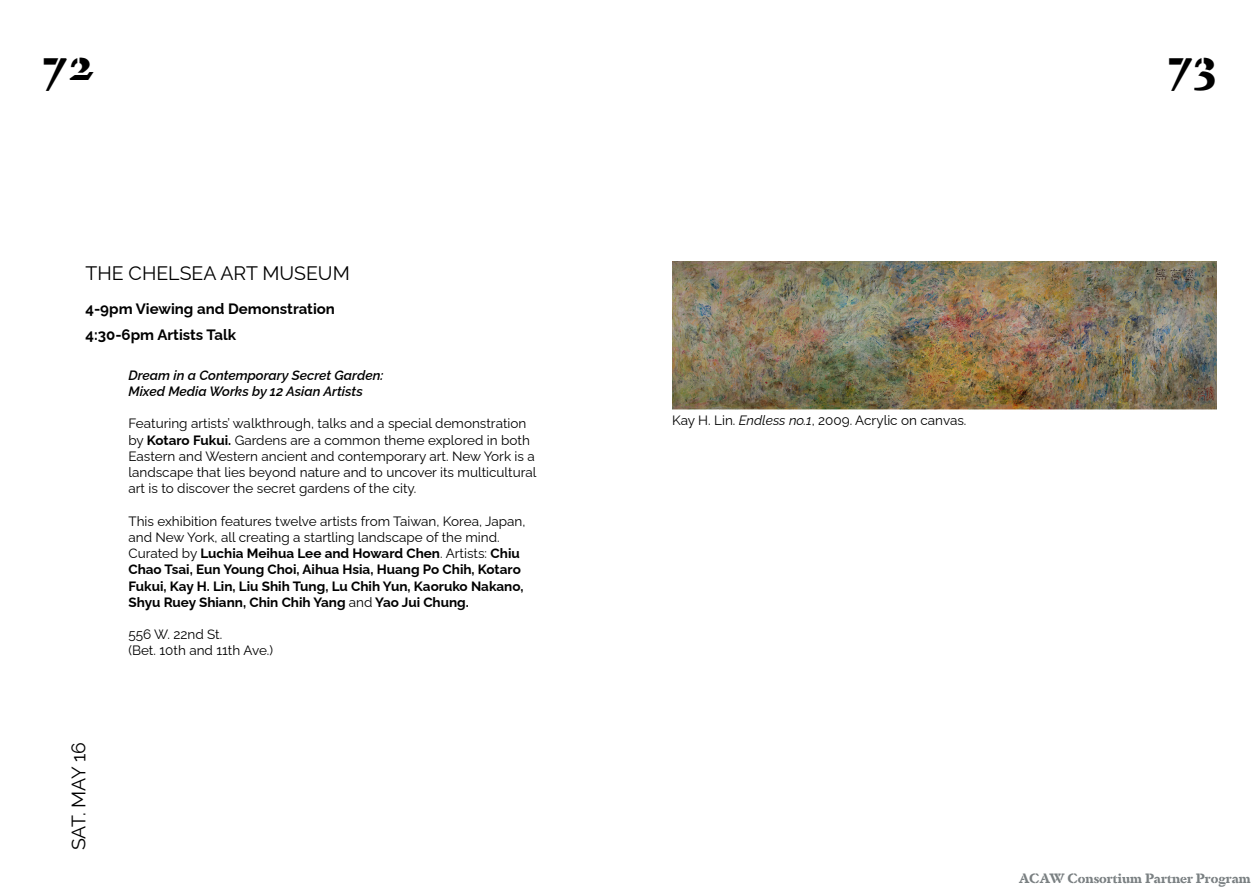
<style>
.page{position:relative;width:1259px;height:893px;background:#fff}
.page>*{position:absolute;margin:0;border:0;box-sizing:border-box;transform-origin:0 0}
.t1{font:700 46.5px "Dapifer Stencil";color:#000}
.t2{font:19.5px "Raleway";color:#000}
.t3{font:700 15px/25.5px "Raleway";color:#000}
.t4{font:13.5px/16.2px "Raleway";color:#000}
.t5{font:700 13.5px/16.2px "Raleway";color:#000}
.t6{font:italic 600 13.5px/16.2px "Raleway";color:#000}
.t7{font:700 13.5px "Dapifer Stencil";color:#7a8082}
.s1{font-weight:700}
.s2{font-weight:400}
.s3{font-style:italic}
</style>
<div class="page">
<img style="left:672px;top:262px;width:544px;height:147px">
<h1 class="t1" style="left:43px;top:29px;width:53px">72</h1>
<h1 class="t1" style="left:1167px;top:29px;width:50px">73</h1>
<h2 class="t2" style="left:85px;top:258px;width:266px">THE CHELSEA ART MUSEUM</h2>
<p class="t3" style="left:85px;top:295px;width:251px">4-9pm Viewing and Demonstration<br>4:30-6pm Artists Talk</p>
<p class="t6" style="left:128px;top:366px;width:256px">Dream in a Contemporary Secret Garden:<br>Mixed Media Works by 12 Asian Artists</p>
<p class="t4" style="left:128px;top:414px;width:409px">Featuring artists’ walkthrough, talks and a special demonstration by <span class="s1">Kotaro Fukui.</span> Gardens are a common theme explored in both Eastern and Western ancient and contemporary art. New York is a landscape that lies beyond nature and to uncover its multicultural art is to discover the secret gardens of the city.</p>
<p class="t5" style="left:128px;top:511px;width:398px"><span class="s2">This exhibition features twelve artists from Taiwan, Korea, Japan, and New York, all creating a startling landscape of the mind.<br>Curated by</span> Luchia Meihua Lee and Howard Chen<span class="s2">. Artists:</span> Chiu Chao Tsai, Eun Young Choi, Aihua Hsia, Huang Po Chih, Kotaro Fukui, Kay H. Lin, Liu Shih Tung, Lu Chih Yun, Kaoruko Nakano, Shyu Ruey Shiann, Chin Chih Yang <span class="s2">and</span> Yao Jui Chung.</p>
<p class="t4" style="left:128px;top:625px;width:146px">556 W. 22nd St.<br>(Bet. 10th and 11th Ave.)</p>
<h2 class="t2" style="left:63px;top:850px;width:110px;rotate:-90deg">SAT. MAY 16</h2>
<p class="t4" style="left:672px;top:410px;width:296px">Kay H. Lin. <span class="s3">Endless no.1</span>, 2009. Acrylic on canvas.</p>
<p class="t7" style="left:1018px;top:868px;width:233px">ACAW Consortium Partner Program</p>
</div>
